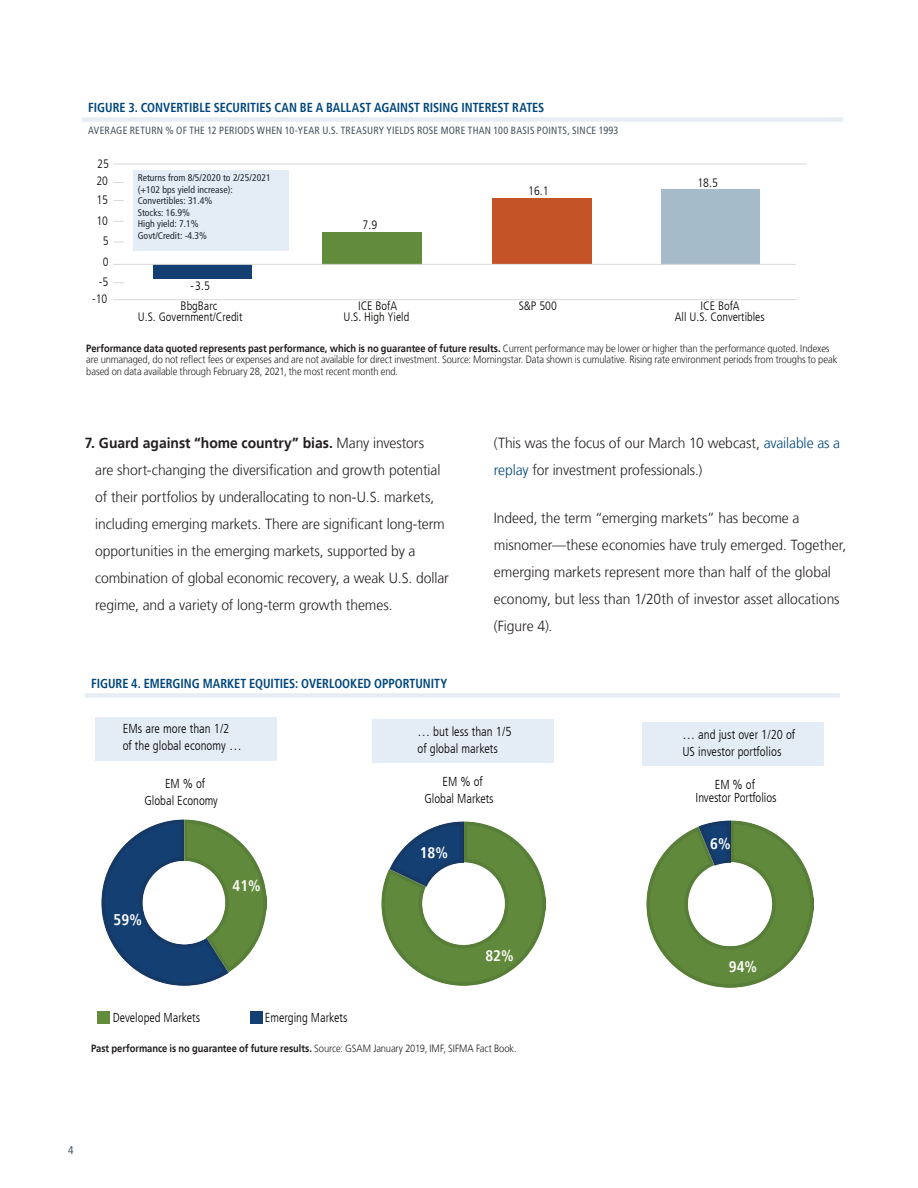
<style>
.page{position:relative;width:918px;height:1188px;background:#fff}
.page>*{position:absolute;margin:0;border:0;box-sizing:border-box;transform-origin:0 0}
.t1{font:700 condensed 15.45px "Frutiger LT";color:#fff}
.t2{font:300 14.7px/27px "Frutiger LT";letter-spacing:-.005em;color:#231f20;scale:.95 1}
.t3{font:700 condensed 13.05px "Frutiger LT";color:#00467e;scale:.94 1}
.t4{font:300 condensed 12.9px/16.5px "Frutiger LT";color:#040503}
.t5{font:300 condensed 12.15px "Frutiger LT";color:#040503}
.t6{font:condensed 11.25px "Frutiger LT";color:#45555f}
.t7{font:300 10.5px/11.6px "Frutiger LT";letter-spacing:-.01em;color:#231f20;scale:.89 1}
.t8{font:condensed 10.5px "Frutiger LT";letter-spacing:.02em;color:#45555f}
.t9{font:700 10.5px "Frutiger LT";letter-spacing:-.005em;color:#231f20;scale:.89 1}
.t10{font:condensed 9.75px/11.7px "Frutiger LT";color:#040503}
.s1{font-weight:700}
.s2{color:#00467e}
.s3{font-weight:300}
</style>
<div class="page">
<div style="left:85px;top:693px;width:755px;height:5px;background:#e7edf2"></div>
<div style="left:373px;top:719px;width:181px;height:43px;background:#e4ecf5"></div>
<div style="left:642px;top:722px;width:182px;height:44px;background:#e4ecf5"></div>
<div style="left:95px;top:718px;width:182px;height:43px;background:#e4ecf5"></div>
<img style="left:381px;top:822px;width:164px;height:164px">
<img style="left:389px;top:822px;width:75px;height:65px">
<img style="left:647px;top:821px;width:166px;height:166px">
<img style="left:699px;top:821px;width:31px;height:45px">
<img style="left:229px;top:833px;width:38px;height:139px">
<img style="left:101px;top:819px;width:128px;height:166px">
<div style="left:251px;top:1011px;width:12px;height:12px;background:#133f72"></div>
<div style="left:98px;top:1011px;width:12px;height:12px;background:#628c3c"></div>
<div style="left:82px;top:117px;width:761px;height:5px;background:#e7edf2"></div>
<div style="left:153px;top:264px;width:99px;height:14px;background:#133f72"></div>
<div style="left:492px;top:199px;width:99px;height:65px;background:#c45427"></div>
<div style="left:661px;top:189px;width:99px;height:75px;background:#a6bbc9"></div>
<div style="left:323px;top:232px;width:99px;height:32px;background:#628c3c"></div>
<hr style="left:113px;top:264px;width:683px;height:1px;background:#dad9d8">
<hr style="left:113px;top:163px;width:694px;height:1px;background:#dad9d8">
<hr style="left:113px;top:299px;width:684px;height:1px;background:#dad9d8">
<div style="left:133px;top:170px;width:156px;height:81px;background:#e4ecf5"></div>
<p class="t3" style="left:88px;top:100px;width:487px">FIGURE 3. CONVERTIBLE SECURITIES CAN BE A BALLAST AGAINST RISING INTEREST RATES</p>
<p class="t8" style="left:88px;top:125px;width:532px">AVERAGE RETURN % OF THE 12 PERIODS WHEN 10-YEAR U.S. TREASURY YIELDS ROSE MORE THAN 100 BASIS POINTS, SINCE 1993</p>
<p class="t5" style="left:97px;top:157px;width:13px">25</p>
<p class="t5" style="left:96px;top:174px;width:13px">20</p>
<p class="t10" style="left:138px;top:172px;width:134px">Returns from 8/5/2020 to 2/25/2021 (+102 bps yield increase):<br>Convertibles: 31.4%<br>Stocks: 16.9%<br>High yield: 7.1%<br>Govt/Credit: -4.3%</p>
<p class="t5" style="left:96px;top:193px;width:13px">15</p>
<p class="t5" style="left:96px;top:214px;width:13px">10</p>
<p class="t5" style="left:103px;top:234px;width:7px">5</p>
<p class="t5" style="left:103px;top:254px;width:7px">0</p>
<p class="t5" style="left:99px;top:275px;width:11px">-5</p>
<p class="t5" style="left:191px;top:278px;width:21px">-3.5</p>
<p class="t5" style="left:363px;top:218px;width:16px">7.9</p>
<p class="t5" style="left:528px;top:184px;width:22px">16.1</p>
<p class="t5" style="left:697px;top:176px;width:22px">18.5</p>
<p class="t5" style="left:92px;top:292px;width:17px">-10</p>
<p class="t5" style="left:181px;top:299px;width:38px">BbgBarc</p>
<p class="t5" style="left:358px;top:299px;width:41px">ICE BofA</p>
<p class="t5" style="left:519px;top:299px;width:40px">S&amp;P 500</p>
<p class="t5" style="left:701px;top:299px;width:41px">ICE BofA</p>
<p class="t5" style="left:138px;top:310px;width:106px">U.S. Government/Credit</p>
<p class="t5" style="left:343px;top:310px;width:67px">U.S. High Yield</p>
<p class="t5" style="left:675px;top:310px;width:91px">All U.S. Convertibles</p>
<p class="t7" style="left:86px;top:342px;width:845px"><span class="s1">Performance data quoted represents past performance, which is no guarantee of future results.</span> Current performance may be lower or higher than the performance quoted. Indexes are unmanaged, do not reflect fees or expenses and are not available for direct investment. Source: Morningstar. Data shown is cumulative. Rising rate environment periods from troughs to peak based on data available through February 28, 2021, the most recent month end.</p>
<p class="t2" style="left:95px;top:430px;width:374px;text-indent:-11px"><span class="s1">7. Guard against “home country” bias.</span> Many investors<br>are short-changing the diversification and growth potential of their portfolios by underallocating to non-U.S. markets, including emerging markets. There are significant long-term opportunities in the emerging markets, supported by a combination of global economic recovery, a weak U.S. dollar regime, and a variety of long-term growth themes.</p>
<p class="t2" style="left:494px;top:430px;width:366px">(This was the focus of our March 10 webcast, <span class="s2">available as a replay</span> for investment professionals.)</p>
<p class="t2" style="left:494px;top:505px;width:373px">Indeed, the term “emerging markets” has become a misnomer—these economies have truly emerged. Together, emerging markets represent more than half of the global economy, but less than 1/20th of investor asset allocations (Figure 4).</p>
<p class="t3" style="left:91px;top:676px;width:380px">FIGURE 4. EMERGING MARKET EQUITIES: OVERLOOKED OPPORTUNITY</p>
<p class="t4" style="left:123px;top:721px;width:121px">EMs are more than 1/2 of the global economy …</p>
<p class="t4" style="left:417px;top:724px;width:95px">… but less than 1/5 of global markets</p>
<p class="t4" style="left:682px;top:727px;width:114px">… and just over 1/20 of<br>US investor portfolios</p>
<p class="t4" style="left:145px;top:775px;width:75px;line-height:17px;text-indent:21px">EM % of<br>Global Economy</p>
<p class="t1" style="left:114px;top:911px;width:30px">59%</p>
<p class="t1" style="left:232px;top:876px;width:30px">41%</p>
<p class="t4" style="left:113px;top:1010px;width:89px">Developed Markets</p>
<p class="t4" style="left:265px;top:1010px;width:84px">Emerging Markets</p>
<p class="t4" style="left:424px;top:774px;width:71px;line-height:17px;text-align:center">EM % of<br>Global Markets</p>
<p class="t1" style="left:420px;top:843px;width:30px">18%</p>
<p class="t1" style="left:485px;top:947px;width:30px">82%</p>
<p class="t9" style="left:91px;top:1042px;width:480px">Past performance is no guarantee of future results. <span class="s3">Source: GSAM January 2019, IMF, SIFMA Fact Book.</span></p>
<p class="t4" style="left:696px;top:779px;width:83px;line-height:12.8px;text-align:center">EM % of<br>Investor Portfolios</p>
<p class="t1" style="left:710px;top:835px;width:22px">6%</p>
<p class="t1" style="left:729px;top:957px;width:30px">94%</p>
<p class="t6" style="left:68px;top:1144px;width:7px">4</p>
</div>
